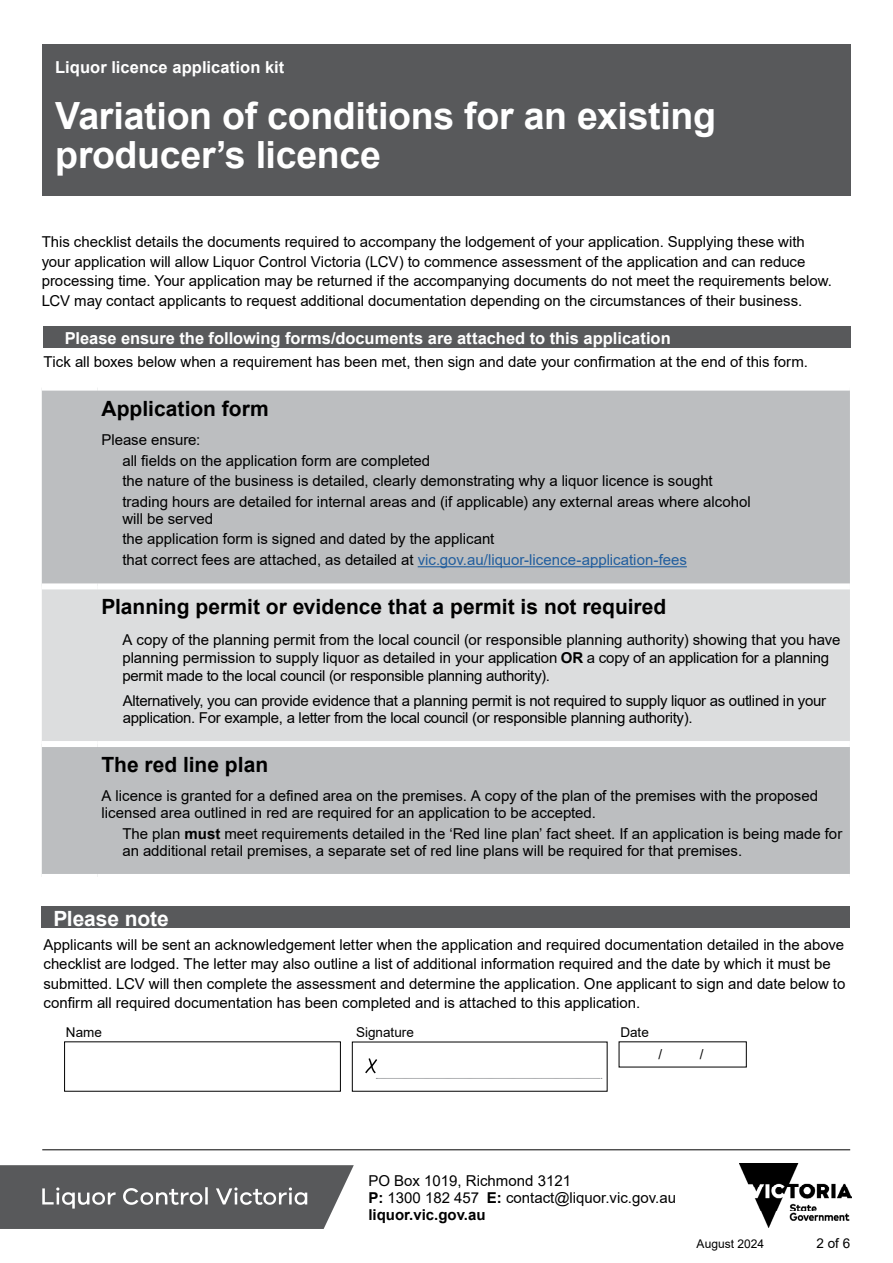
<style>
.page{position:relative;width:893px;height:1263px;background:#fff}
.page>*{position:absolute;margin:0;border:0;box-sizing:border-box;transform-origin:0 0}
.t1{font:700 37.5px/39px "Arial";letter-spacing:-.01em;color:#fff}
.t2{font:700 21px "Arial";color:#000}
.t3{font:700 21px "Arial";letter-spacing:-.005em;color:#fff}
.t4{font:700 16.5px "Arial";color:#fff}
.t5{font:15px/19.5px "Arial";letter-spacing:-.005em;color:#000}
.t6{font:13.5px "Arial";color:#000}
.t7{font:12px "Arial";color:#000}
.s1{color:#215e9e}
.s2{font-weight:700}
</style>
<div class="page">
<img style="left:739px;top:1164px;width:113px;height:63px">
<hr style="left:42px;top:1149px;width:808px;height:1px;background:#000">
<svg style="left:0;top:1165px;width:354px;height:64px;background:#696a6c"></svg>
<div style="left:42px;top:391px;width:808px;height:483px;background:#bcbec0"></div>
<div style="left:42px;top:589px;width:808px;height:152px;background:#dcddde"></div>
<div style="left:42px;top:583px;width:55px;height:6px;background:#fff"></div>
<div style="left:97px;top:583px;width:753px;height:6px;background:#fff"></div>
<div style="left:42px;top:741px;width:55px;height:6px;background:#fff"></div>
<div style="left:97px;top:741px;width:753px;height:6px;background:#fff"></div>
<hr style="left:418px;top:566px;width:269px;height:1px;background:#215e9e">
<div style="left:43px;top:326px;width:808px;height:21px;background:#58595b"></div>
<div style="left:42px;top:906px;width:808px;height:22px;background:#58595b"></div>
<svg style="left:365px;top:1058px;width:237px;height:21px"></svg>
<div style="left:43px;top:44px;width:808px;height:152px;background:#58595b"></div>
<p class="t4" style="left:55px;top:55px;width:231px">Liquor licence application kit</p>
<h1 class="t1" style="left:55px;top:97px;width:662px">Variation of conditions for an existing producer’s licence</h1>
<p class="t5" style="left:42px;top:232px;width:792px">This checklist details the documents required to accompany the lodgement of your application. Supplying these with your application will allow Liquor Control Victoria (LCV) to commence assessment of the application and can reduce processing time. Your application may be returned if the accompanying documents do not meet the requirements below.<br>LCV may contact applicants to request additional documentation depending on the circumstances of their business.</p>
<p class="t4" style="left:65px;top:327px;width:608px">Please ensure the following forms/documents are attached to this application</p>
<p class="t5" style="left:43px;top:352px;width:766px">Tick all boxes below when a requirement has been met, then sign and date your confirmation at the end of this form.</p>
<h2 class="t2" style="left:102px;top:393px;width:169px">Application form</h2>
<p class="t5" style="left:122px;top:429px;width:630px;line-height:20.7px;text-indent:-21px">Please ensure:<br>all fields on the application form are completed<br>the nature of the business is detailed, clearly demonstrating why a liquor licence is sought trading hours are detailed for internal areas and (if applicable) any external areas where alcohol</p>
<p class="t5" style="left:122px;top:508px;width:566px;line-height:20.7px">will be served<br>the application form is signed and dated by the applicant<br>that correct fees are attached, as detailed at <span class="s1">vic.gov.au/liquor-licence-application-fees</span></p>
<h2 class="t2" style="left:102px;top:592px;width:566px">Planning permit or evidence that a permit is not required</h2>
<p class="t5" style="left:122px;top:631px;width:719px;line-height:18px">A copy of the planning permit from the local council (or responsible planning authority) showing that you have planning permission to supply liquor as detailed in your application <span class="s2">OR</span> a copy of an application for a planning permit made to the local council (or responsible planning authority).</p>
<p class="t5" style="left:123px;top:693px;width:705px;line-height:16.5px">Alternatively, you can provide evidence that a planning permit is not required to supply liquor as outlined in your application. For example, a letter from the local council (or responsible planning authority).</p>
<h2 class="t2" style="left:102px;top:750px;width:168px">The red line plan</h2>
<p class="t5" style="left:102px;top:788px;width:718px;line-height:16.5px">A licence is granted for a defined area on the premises. A copy of the plan of the premises with the proposed licensed area outlined in red are required for an application to be accepted.</p>
<p class="t5" style="left:122px;top:825px;width:721px;line-height:16.8px">The plan <span class="s2">must</span> meet requirements detailed in the ‘Red line plan’ fact sheet. If an application is being made for an additional retail premises, a separate set of red line plans will be required for that premises.</p>
<h2 class="t3" style="left:53px;top:904px;width:117px">Please note</h2>
<p class="t5" style="left:43px;top:934px;width:803px">Applicants will be sent an acknowledgement letter when the application and required documentation detailed in the above checklist are lodged. The letter may also outline a list of additional information required and the date by which it must be submitted. LCV will then complete the assessment and determine the application. One applicant to sign and date below to confirm all required documentation has been completed and is attached to this application.</p>
<p class="t6" style="left:66px;top:1023px;width:38px">Name</p>
<p class="t6" style="left:620px;top:1023px;width:30px">Date</p>
<p class="t6" style="left:658px;top:1045px;width:5px">/</p>
<p class="t6" style="left:700px;top:1045px;width:5px">/</p>
<p class="t6" style="left:356px;top:1023px;width:59px">Signature</p>
<p class="t5" style="left:368px;top:1172px;width:309px;line-height:17.2px">PO Box 1019, Richmond 3121<br><span class="s2">P:</span> 1300 182 457 <span class="s2">E:</span> contact@liquor.vic.gov.au <span class="s2">liquor.vic.gov.au</span></p>
<p class="t7" style="left:697px;top:1235px;width:69px">August 2024</p>
<p class="t6" style="left:816px;top:1234px;width:35px">2 of 6</p>
</div>
